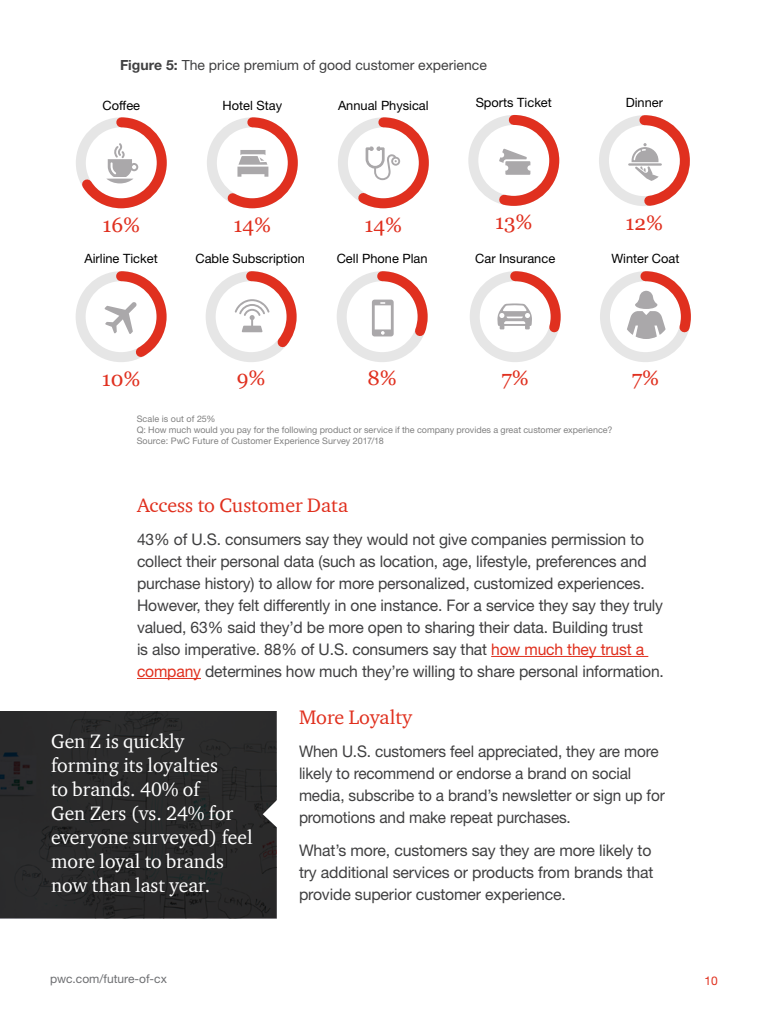
<style>
.page{position:relative;width:768px;height:1024px;background:#fff}
.page>*{position:absolute;margin:0;border:0;box-sizing:border-box;transform-origin:0 0}
.t1{font:20.8px "Georgia";color:#e0301f}
.t2{font:20px/24px "ITC Charter Com";color:#fff}
.t3{font:20px "ITC Charter Com";color:#e0301e}
.t4{font:16px/22px "Helvetica Neue LT Std";letter-spacing:-.01em;color:#404041}
.t5{font:16px/22px "Helvetica Neue LT Std";letter-spacing:-.01em;color:#404041;scale:.96 1}
.t6{font:14px "Helvetica Neue LT Std";color:#404041}
.t7{font:12.8px "Helvetica Neue LT Std";color:#000}
.t8{font:12px "Helvetica Neue LT Std";color:#6d6e71}
.t9{font:12px "Helvetica Neue LT Std";color:#e0301e}
.t10{font:9px/11px "Helvetica Neue LT Std";color:#808080}
.s1{font-weight:700}
.s2{color:#e0301e}
</style>
<div class="page">
<svg style="left:76px;top:117px;width:91px;height:92px"></svg>
<div style="left:207px;top:117px;width:91px;height:91px;border:10px solid #e6e6e6;border-radius:50%"></div>
<svg style="left:219px;top:117px;width:79px;height:92px"></svg>
<div style="left:338px;top:117px;width:91px;height:91px;border:10px solid #e6e6e6;border-radius:50%"></div>
<svg style="left:350px;top:117px;width:79px;height:92px"></svg>
<div style="left:468px;top:115px;width:91px;height:91px;border:10px solid #e6e6e6;border-radius:50%"></div>
<svg style="left:492px;top:115px;width:68px;height:91px"></svg>
<div style="left:599px;top:115px;width:91px;height:91px;border:10px solid #e6e6e6;border-radius:50%"></div>
<svg style="left:628px;top:115px;width:62px;height:91px"></svg>
<div style="left:76px;top:271px;width:91px;height:91px;border:10px solid #e6e6e6;border-radius:50%"></div>
<svg style="left:105px;top:271px;width:62px;height:91px"></svg>
<div style="left:206px;top:271px;width:91px;height:91px;border:10px solid #e6e6e6;border-radius:50%"></div>
<svg style="left:235px;top:271px;width:62px;height:85px"></svg>
<div style="left:337px;top:271px;width:91px;height:91px;border:10px solid #e6e6e6;border-radius:50%"></div>
<svg style="left:372px;top:271px;width:56px;height:73px"></svg>
<div style="left:470px;top:271px;width:91px;height:91px;border:10px solid #e6e6e6;border-radius:50%"></div>
<svg style="left:497px;top:271px;width:64px;height:69px"></svg>
<div style="left:600px;top:271px;width:91px;height:91px;border:10px solid #e6e6e6;border-radius:50%"></div>
<svg style="left:627px;top:271px;width:64px;height:69px"></svg>
<div style="left:0;top:711px;width:277px;height:207px;background:#2a2a2b"></div>
<svg style="left:263px;top:799px;width:14px;height:29px"></svg>
<hr style="left:491px;top:656px;width:157px;height:1px;background:#e0301e">
<hr style="left:137px;top:678px;width:64px;height:1px;background:#e0301e">
<p class="t6" style="left:120px;top:56px;width:368px"><span class="s1">Figure 5:</span> The price premium of good customer experience</p>
<p class="t7" style="left:102px;top:97px;width:39px">Coffee</p>
<p class="t7" style="left:476px;top:95px;width:78px">Sports Ticket</p>
<p class="t7" style="left:223px;top:97px;width:61px">Hotel Stay</p>
<p class="t7" style="left:338px;top:97px;width:92px">Annual Physical</p>
<p class="t7" style="left:626px;top:95px;width:39px">Dinner</p>
<h1 class="t1" style="left:102px;top:212px;width:39px">16%</h1>
<h1 class="t1" style="left:233px;top:212px;width:39px">14%</h1>
<h1 class="t1" style="left:364px;top:212px;width:39px">14%</h1>
<h1 class="t1" style="left:495px;top:210px;width:39px">13%</h1>
<h1 class="t1" style="left:626px;top:210px;width:39px">12%</h1>
<p class="t7" style="left:84px;top:251px;width:75px">Airline Ticket</p>
<p class="t7" style="left:195px;top:251px;width:111px">Cable Subscription</p>
<p class="t7" style="left:337px;top:251px;width:92px">Cell Phone Plan</p>
<p class="t7" style="left:475px;top:251px;width:82px">Car Insurance</p>
<p class="t7" style="left:611px;top:251px;width:70px">Winter Coat</p>
<h1 class="t1" style="left:102px;top:366px;width:40px">10%</h1>
<h1 class="t1" style="left:237px;top:365px;width:30px">9%</h1>
<h1 class="t1" style="left:367px;top:365px;width:31px">8%</h1>
<h1 class="t1" style="left:501px;top:365px;width:29px">7%</h1>
<h1 class="t1" style="left:632px;top:365px;width:29px">7%</h1>
<p class="t10" style="left:137px;top:414px;width:477px">Scale is out of 25%<br>Q: How much would you pay for the following product or service if the company provides a great customer experience?<br>Source: PwC Future of Customer Experience Survey 2017/18</p>
<p class="t3" style="left:137px;top:493px;width:213px">Access to Customer Data</p>
<p class="t4" style="left:137px;top:528px;width:529px">43% of U.S. consumers say they would not give companies permission to collect their personal data (such as location, age, lifestyle, preferences and purchase history) to allow for more personalized, customized experiences.<br>However, they felt differently in one instance. For a service they say they truly valued, 63% said they’d be more open to sharing their data. Building trust<br>is also imperative. 88% of U.S. consumers say that <span class="s2">how much they trust a company</span> determines how much they’re willing to share personal information.</p>
<p class="t3" style="left:299px;top:705px;width:114px">More Loyalty</p>
<p class="t5" style="left:299px;top:740px;width:383px">When U.S. customers feel appreciated, they are more likely to recommend or endorse a brand on social media, subscribe to a brand’s newsletter or sign up for promotions and make repeat purchases.</p>
<p class="t4" style="left:299px;top:839px;width:356px">What’s more, customers say they are more likely to try additional services or products from brands that provide superior customer experience.</p>
<p class="t2" style="left:51px;top:729px;width:203px">Gen Z is quickly forming its loyalties<br>to brands. 40% of<br>Gen Zers (vs. 24% for everyone surveyed) feel more loyal to brands now than last year.</p>
<p class="t8" style="left:50px;top:971px;width:118px">pwc.com/future-of-cx</p>
<p class="t9" style="left:705px;top:973px;width:15px">10</p>
</div>
